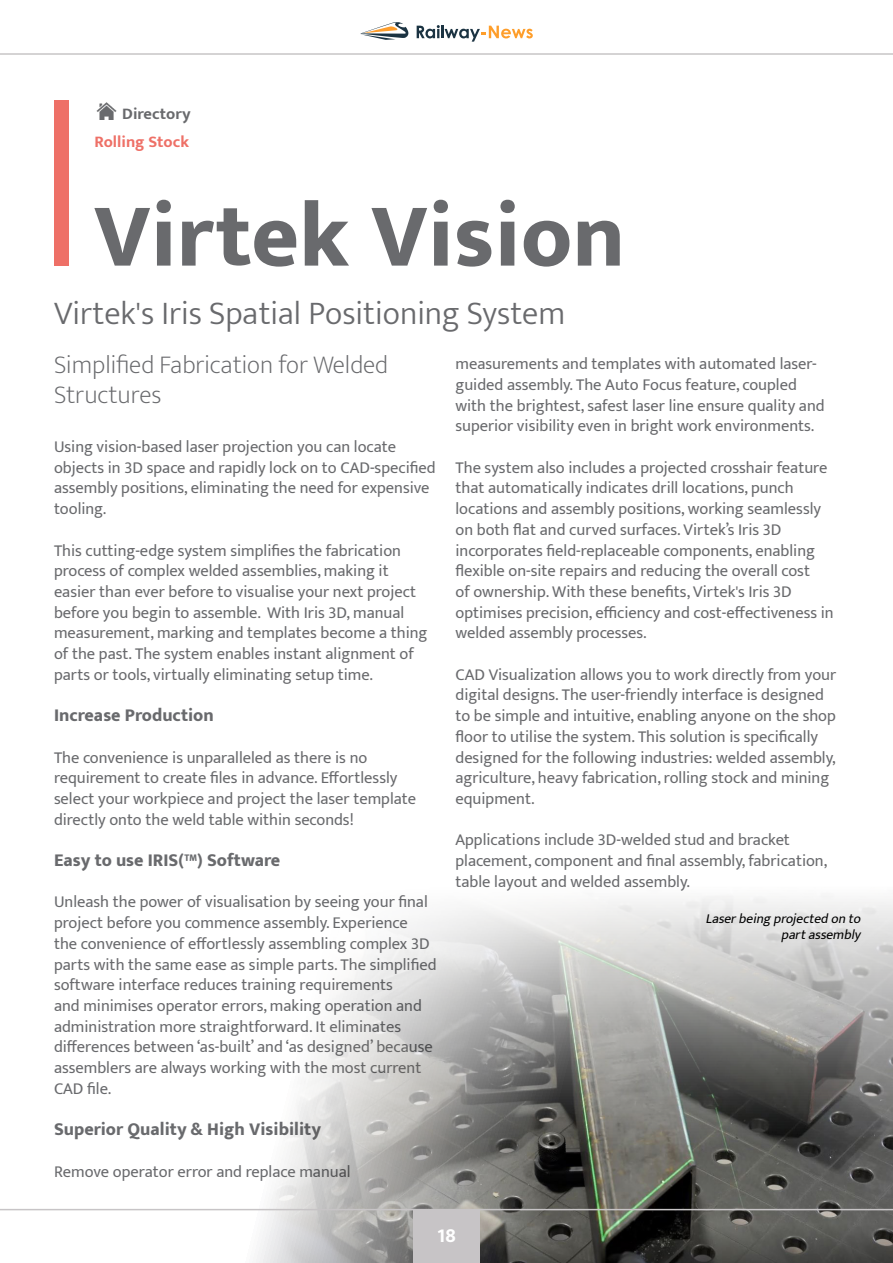
<style>
.page{position:relative;width:893px;height:1263px;background:#fff}
.page>*{position:absolute;margin:0;border:0;box-sizing:border-box;transform-origin:0 0}
.t1{font:800 91.5px "Mukta";color:#696a6d}
.t2{font:300 33px "Mukta";color:#696a6d}
.t3{font:200 25.5px/30.6px "Mukta";color:#696a6d}
.t4{font:700 21px "Mukta Mahee";color:#fff}
.t5{font:800 18px "Mukta";color:#696a6d}
.t6{font:16.5px/20.7px "Mukta";color:#696a6d}
.t7{font:700 16.5px "Mukta";color:#ee7067}
.t8{font:700 16.5px "Mukta";color:#696a6d}
.t9{font:italic 13.5px/16.2px "Mukta";color:#000;text-align:right}
</style>
<div class="page">
<img style="left:96px;top:102px;width:20px;height:17px">
<div style="left:54px;top:100px;width:14px;height:166px;background:#ee7067"></div>
<img style="left:200px;top:896px;width:693px;height:367px">
<svg style="left:360px;top:22px;width:49px;height:18px"></svg>
<svg style="left:417px;top:25px;width:116px;height:17px"></svg>
<hr style="left:0;top:1209px;width:893px;height:1px;background:#c7c4c6">
<div style="left:413px;top:1209px;width:67px;height:54px;background:#c7c4c6"></div>
<hr style="left:0;top:53px;width:893px;height:2px;background:#c7c5c6">
<p class="t8" style="left:122px;top:104px;width:70px">Directory</p>
<p class="t7" style="left:95px;top:131px;width:96px">Rolling Stock</p>
<p class="t1" style="left:94px;top:180px;width:533px">Virtek Vision</p>
<p class="t2" style="left:54px;top:293px;width:513px">Virtek's Iris Spatial Positioning System</p>
<p class="t3" style="left:54px;top:349px;width:336px">Simplified Fabrication for Welded<br>Structures</p>
<p class="t6" style="left:54px;top:436px;width:383px">Using vision-based laser projection you can locate objects in 3D space and rapidly lock on to CAD-specified assembly positions, eliminating the need for expensive tooling.</p>
<p class="t6" style="left:54px;top:539px;width:375px">This cutting-edge system simplifies the fabrication process of complex welded assemblies, making it easier than ever before to visualise your next project before you begin to assemble. With Iris 3D, manual measurement, marking and templates become a thing of the past. The system enables instant alignment of parts or tools, virtually eliminating setup time.</p>
<p class="t5" style="left:54px;top:704px;width:161px">Increase Production</p>
<p class="t6" style="left:54px;top:746px;width:364px">The convenience is unparalleled as there is no requirement to create files in advance. Effortlessly select your workpiece and project the laser template directly onto the weld table within seconds!</p>
<p class="t5" style="left:54px;top:849px;width:228px">Easy to use IRIS(™) Software</p>
<p class="t6" style="left:54px;top:891px;width:384px">Unleash the power of visualisation by seeing your final project before you commence assembly. Experience<br>the convenience of effortlessly assembling complex 3D parts with the same ease as simple parts. The simplified software interface reduces training requirements<br>and minimises operator errors, making operation and administration more straightforward. It eliminates differences between ‘as-built’ and ‘as designed’ because assemblers are always working with the most current CAD file.</p>
<p class="t5" style="left:54px;top:1118px;width:269px">Superior Quality &amp; High Visibility</p>
<p class="t6" style="left:54px;top:1160px;width:298px">Remove operator error and replace manual</p>
<p class="t6" style="left:455px;top:353px;width:371px">measurements and templates with automated laser&shy;guided assembly. The Auto Focus feature, coupled with the brightest, safest laser line ensure quality and superior visibility even in bright work environments.</p>
<p class="t6" style="left:455px;top:457px;width:380px">The system also includes a projected crosshair feature that automatically indicates drill locations, punch locations and assembly positions, working seamlessly on both flat and curved surfaces. Virtek’s Iris 3D incorporates field-replaceable components, enabling flexible on-site repairs and reducing the overall cost<br>of ownership. With these benefits, Virtek's Iris 3D optimises precision, efficiency and cost-effectiveness in welded assembly processes.</p>
<p class="t6" style="left:455px;top:664px;width:382px">CAD Visualization allows you to work directly from your digital designs. The user-friendly interface is designed to be simple and intuitive, enabling anyone on the shop floor to utilise the system. This solution is specifically designed for the following industries: welded assembly, agriculture, heavy fabrication, rolling stock and mining equipment.</p>
<p class="t6" style="left:455px;top:829px;width:373px">Applications include 3D-welded stud and bracket placement, component and final assembly, fabrication, table layout and welded assembly.</p>
<p class="t9" style="left:706px;top:910px;width:160px">Laserbeing projectedonto partassembly</p>
<p class="t4" style="left:437px;top:1222px;width:20px">18</p>
</div>
